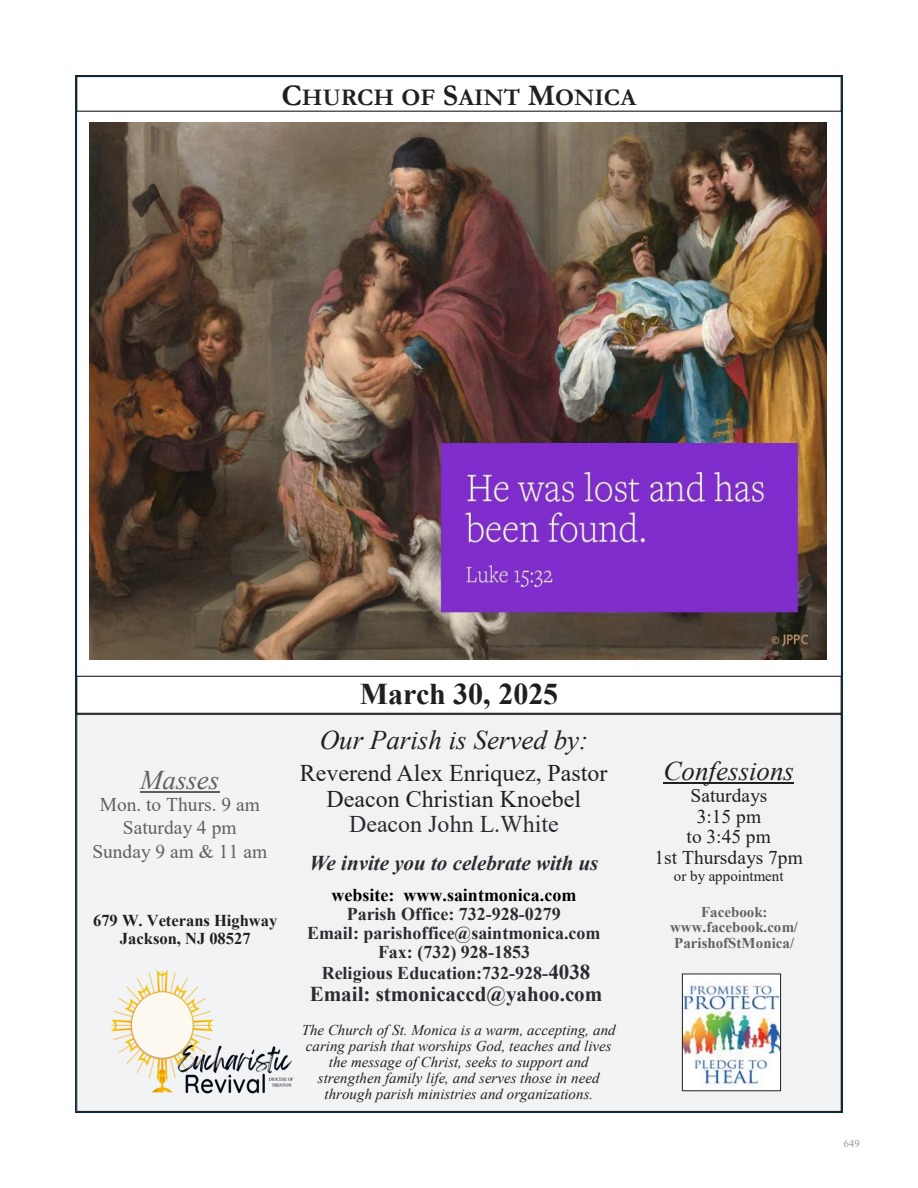
<style>
.page{position:relative;width:918px;height:1188px;background:#fff}
.page>*{position:absolute;margin:0;border:0;box-sizing:border-box;transform-origin:0 0}
.t1{font:700 30px "Times New Roman";color:#202020}
.t2{font:italic 27px "Times New Roman";color:#202020}
.t3{font:italic 27px "Times New Roman";color:#231f20}
.t4{font:italic 27px "Times New Roman";color:#5e5f61}
.t5{font:24px "Times New Roman";color:#202020}
.t6{font:700 24px "Garamond";color:#202020}
.t7{font:24px "Times New Roman";color:#2c2b32}
.t8{font:italic 700 21px "Times New Roman";color:#2c2b32}
.t9{font:700 21px "Times New Roman";color:#2c2b32}
.t10{font:19.5px "Times New Roman";color:#5e5f61}
.t11{font:19.5px "Times New Roman";color:#231f20}
.t12{font:700 18px "Times New Roman";color:#2c2b32}
.t13{font:700 18px "Times New Roman";color:#000}
.t14{font:700 16.5px "Times New Roman";color:#202020}
.t15{font:italic 15px/15.9px "Times New Roman";color:#231f20;text-align:center}
.t16{font:700 15px/15.6px "Times New Roman";color:#636366;text-align:center}
.t17{font:15px "Times New Roman";letter-spacing:.005em;color:#231f20}
.t18{font:10.5px "Times New Roman";color:#97989c}
.s1{font-size:30.15px}
.s2{font-size:21px}
</style>
<div class="page">
<svg style="left:76px;top:77px;width:766px;height:599px"></svg>
<div style="left:434px;top:91px;width:49px;height:1015px;background:#fff"></div>
<div style="left:77px;top:714px;width:764px;height:397px;background:#f2f3f4"></div>
<hr style="left:140px;top:791px;width:80px;height:2px;background:#5e5f61">
<hr style="left:663px;top:783px;width:131px;height:1px;background:#231f20">
<img style="left:111px;top:970px;width:183px;height:124px">
<img style="left:684px;top:976px;width:95px;height:113px">
<div style="left:682px;top:974px;width:99px;height:117px;border:1px solid #202020"></div>
<div style="left:76px;top:75px;width:766px;height:37px;border:1px solid #231f20"></div>
<div style="left:76px;top:676px;width:766px;height:38px;border:1px solid #231f20"></div>
<img style="left:90px;top:123px;width:737px;height:537px">
<p class="t6" style="left:282px;top:84px;width:356px"><span class="s1">C</span>HURCH OF <span class="s1">S</span>AINT <span class="s1">M</span>ONICA</p>
<p class="t4" style="left:140px;top:764px;width:81px">Masses</p>
<p class="t10" style="left:100px;top:793px;width:162px">Mon. to Thurs. 9 am</p>
<p class="t10" style="left:123px;top:817px;width:115px">Saturday 4 pm</p>
<p class="t10" style="left:92px;top:841px;width:176px">Sunday 9 am &amp; 11 am</p>
<p class="t14" style="left:93px;top:912px;width:186px">679 W. Veterans Highway</p>
<p class="t14" style="left:120px;top:929px;width:132px">Jackson, NJ 08527</p>
<p class="t1" style="left:360px;top:678px;width:200px">March 30, 2025</p>
<p class="t2" style="left:320px;top:725px;width:270px">Our Parish is Served by:</p>
<p class="t5" style="left:300px;top:760px;width:309px">Reverend Alex Enriquez, Pastor</p>
<p class="t5" style="left:327px;top:786px;width:256px">Deacon Christian Knoebel</p>
<p class="t7" style="left:349px;top:811px;width:211px">Deacon John L.White</p>
<p class="t8" style="left:309px;top:852px;width:290px">We invite you to celebrate with us</p>
<p class="t13" style="left:331px;top:885px;width:246px">website: www.saintmonica.com</p>
<p class="t12" style="left:347px;top:904px;width:216px">Parish Office: 732-928-0279</p>
<p class="t12" style="left:307px;top:923px;width:295px">Email: parishoffice@saintmonica.com</p>
<p class="t12" style="left:378px;top:942px;width:153px">Fax: (732) 928-1853</p>
<p class="t12" style="left:322px;top:963px;width:270px">Religious Education:732-928-<span class="s2">4038</span></p>
<p class="t9" style="left:310px;top:982px;width:294px">Email: stmonicaccd@yahoo.com</p>
<p class="t15" style="left:302px;top:1022px;width:315px">The Church of St. Monica is a warm, accepting, and caring parish that worships God, teaches and lives the message of Christ, seeks to support and</p>
<p class="t15" style="left:318px;top:1070px;width:283px">strengthen family life, and serves those in need through parish ministries and organizations.</p>
<p class="t3" style="left:664px;top:756px;width:132px">Confessions</p>
<p class="t11" style="left:691px;top:785px;width:78px">Saturdays</p>
<p class="t11" style="left:697px;top:806px;width:66px">3:15 pm</p>
<p class="t11" style="left:687px;top:826px;width:86px">to 3:45 pm</p>
<p class="t11" style="left:655px;top:847px;width:150px">1st Thursdays 7pm</p>
<p class="t17" style="left:674px;top:868px;width:111px">or by appointment</p>
<p class="t16" style="left:670px;top:904px;width:130px">Facebook: www.facebook.com/<br>ParishofStMonica/</p>
<p class="t18" style="left:844px;top:1138px;width:17px">649</p>
</div>
